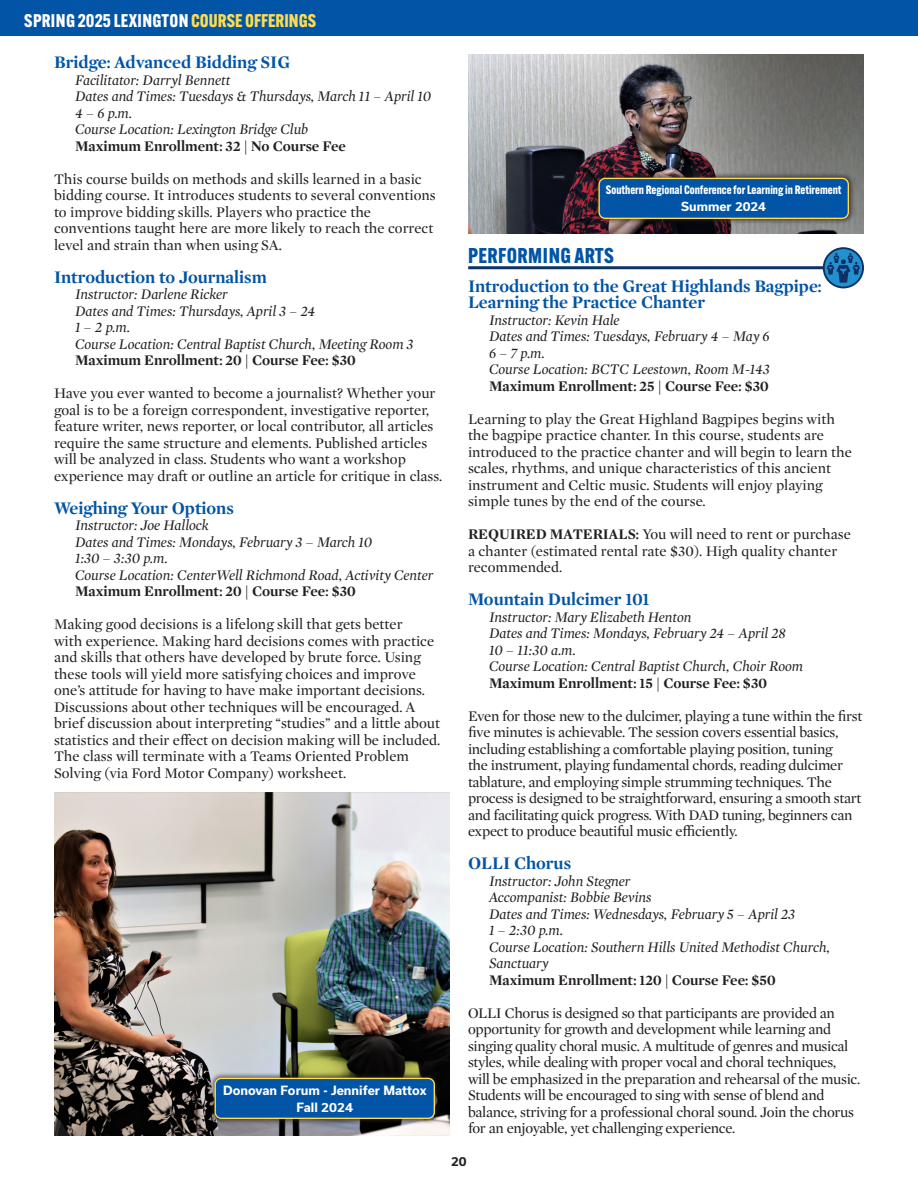
<style>
.page{position:relative;width:918px;height:1188px;background:#fff}
.page>*{position:absolute;margin:0;border:0;box-sizing:border-box;transform-origin:0 0}
.Course_Category{font:700 21px "Alternate Gothic ATF";letter-spacing:.02em;color:#0154a6}
.Course_Title{font:700 18px/16.5px "Mercury Display";color:#0154a6}
.t1{font:700 18px "Alternate Gothic ATF";color:#fff}
.Course_Description{font:15px/16.5px "Mercury Display";color:#231f20}
.Course_Title-2{font:15px/16.5px "Mercury Display";letter-spacing:-.02em;color:#231f20}
.Course_Info{font:italic 15px/16.5px "Mercury Display";color:#231f20}
.Course_Title-3{font:15px/16.5px "Mercury Display";color:#231f20}
.Course_Enrollment{font:700 15px "Mercury Display";color:#231f20}
.Inside_Caption{font:700 12.15px/17px "Usual";color:#fff;text-align:center}
.Inside_Caption-2{font:700 12px "Alternate Gothic ATF";color:#fff}
.Inside_Caption-3{font:700 12px "Usual";color:#fff}
.t2{font:700 12px "Usual";color:#231f20}
.s1{color:#ffdc4e}
.s2{font-weight:700}
</style>
<div class="page">
<div style="left:0;top:0;width:918px;height:36px;background:#0154a6"></div>
<hr style="left:468px;top:266px;width:393px;height:3px;background:#0d3166">
<img style="left:54px;top:792px;width:396px;height:344px">
<img style="left:468px;top:54px;width:396px;height:180px">
<svg style="left:823px;top:247px;width:41px;height:41px"></svg>
<div style="left:592px;top:172px;width:263px;height:53px;background:#231f20;opacity:.7"></div>
<div style="left:599px;top:178px;width:249px;height:40px;background:#0154a6;border-radius:6px"></div>
<div style="left:598px;top:178px;width:251px;height:41px;border:1px solid #ffdc4e;border-radius:6px"></div>
<div style="left:208px;top:1072px;width:233px;height:53px;background:#231f20;opacity:.7"></div>
<div style="left:215px;top:1078px;width:219px;height:40px;background:#0154a6;border-radius:6px"></div>
<div style="left:215px;top:1078px;width:220px;height:41px;border:1px solid #ffdc4e;border-radius:6px"></div>
<p class="t1" style="left:24px;top:9px;width:293px">SPRING 2025 LEXINGTON <span class="s1">COURSE OFFERINGS</span></p>
<p class="Course_Title" style="left:54px;top:53px;width:238px">Bridge: Advanced Bidding SIG</p>
<p class="Course_Info" style="left:75px;top:71px;width:157px">Facilitator: Darryl Bennett</p>
<p class="Course_Info" style="left:75px;top:88px;width:358px">Dates and Times: Tuesdays &amp; Thursdays, March 11 – April 10</p>
<p class="Course_Info" style="left:75px;top:104px;width:59px">4 – 6 p.m.</p>
<p class="Course_Info" style="left:75px;top:121px;width:235px">Course Location: Lexington Bridge Club</p>
<p class="Course_Enrollment" style="left:75px;top:135px;width:273px">Maximum Enrollment: 32 | No Course Fee</p>
<p class="Course_Description" style="left:54px;top:170px;width:383px">This course builds on methods and skills learned in a basic bidding course. It introduces students to several conventions to improve bidding skills. Players who practice the conventions taught here are more likely to reach the correct level and strain than when using SA.</p>
<p class="Course_Title" style="left:54px;top:268px;width:214px">Introduction to Journalism</p>
<p class="Course_Info" style="left:75px;top:286px;width:154px">Instructor: Darlene Ricker</p>
<p class="Course_Info" style="left:75px;top:302px;width:242px">Dates and Times: Thursdays, April 3 – 24</p>
<p class="Course_Info" style="left:75px;top:319px;width:56px">1 – 2 p.m.</p>
<p class="Course_Info" style="left:75px;top:335px;width:340px">Course Location: Central Baptist Church, Meeting Room 3</p>
<p class="Course_Enrollment" style="left:75px;top:349px;width:282px">Maximum Enrollment: 20 | Course Fee: $30</p>
<p class="Course_Description" style="left:54px;top:385px;width:390px">Have you ever wanted to become a journalist? Whether your goal is to be a foreign correspondent, investigative reporter, feature writer, news reporter, or local contributor, all articles require the same structure and elements. Published articles will be analyzed in class. Students who want a workshop experience may draft or outline an article for critique in class.</p>
<p class="Course_Title" style="left:54px;top:499px;width:181px">Weighing Your Options</p>
<p class="Course_Info" style="left:75px;top:517px;width:135px">Instructor: Joe Hallock</p>
<p class="Course_Info" style="left:75px;top:533px;width:299px">Dates and Times: Mondays, February 3 – March 10</p>
<p class="Course_Info" style="left:75px;top:550px;width:94px">1:30 – 3:30 p.m.</p>
<p class="Course_Info" style="left:75px;top:566px;width:360px">Course Location: CenterWell Richmond Road, Activity Center</p>
<p class="Course_Enrollment" style="left:75px;top:580px;width:282px">Maximum Enrollment: 20 | Course Fee: $30</p>
<p class="Course_Description" style="left:54px;top:616px;width:388px">Making good decisions is a lifelong skill that gets better<br>with experience. Making hard decisions comes with practice and skills that others have developed by brute force. Using these tools will yield more satisfying choices and improve one’s attitude for having to have make important decisions.<br>Discussions about other techniques will be encouraged. A brief discussion about interpreting “studies” and a little about statistics and their effect on decision making will be included.<br>The class will terminate with a Teams Oriented Problem Solving (via Ford Motor Company) worksheet.</p>
<p class="Inside_Caption" style="left:223px;top:1082px;width:205px">Donovan Forum - Jennifer Mattox<br>Fall 2024</p>
<p class="Inside_Caption-2" style="left:606px;top:183px;width:237px">Southern Regional Conference for Learning in Retirement</p>
<p class="Inside_Caption-3" style="left:681px;top:200px;width:86px">Summer 2024</p>
<p class="Course_Category" style="left:468px;top:243px;width:147px">PERFORMING ARTS</p>
<p class="Course_Title" style="left:468px;top:277px;width:355px">Introduction to the Great Highlands Bagpipe:<br>Learning the Practice Chanter</p>
<p class="Course_Info" style="left:489px;top:311px;width:132px">Instructor: Kevin Hale</p>
<p class="Course_Info" style="left:489px;top:327px;width:282px">Dates and Times: Tuesdays, February 4 – May 6</p>
<p class="Course_Info" style="left:489px;top:344px;width:57px">6 – 7 p.m.</p>
<p class="Course_Info" style="left:489px;top:360px;width:283px">Course Location: BCTC Leestown, Room M-143</p>
<p class="Course_Enrollment" style="left:489px;top:375px;width:281px">Maximum Enrollment: 25 | Course Fee: $30</p>
<p class="Course_Title-3" style="left:468px;top:410px;width:385px">Learning to play the Great Highland Bagpipes begins with the bagpipe practice chanter. In this course, students are introduced to the practice chanter and will begin to learn the scales, rhythms, and unique characteristics of this ancient instrument and Celtic music. Students will enjoy playing simple tunes by the end of the course.</p>
<p class="Course_Description" style="left:468px;top:525px;width:384px"><span class="s2">REQUIRED MATERIALS:</span> You will need to rent or purchase a chanter (estimated rental rate $30). High quality chanter recommended.</p>
<p class="Course_Title" style="left:468px;top:590px;width:183px">Mountain Dulcimer 101</p>
<p class="Course_Info" style="left:489px;top:608px;width:204px">Instructor: Mary Elizabeth Henton</p>
<p class="Course_Info" style="left:489px;top:624px;width:298px">Dates and Times: Mondays, February 24 – April 28</p>
<p class="Course_Info" style="left:489px;top:641px;width:88px">10 – 11:30 a.m.</p>
<p class="Course_Info" style="left:489px;top:657px;width:316px">Course Location: Central Baptist Church, Choir Room</p>
<p class="Course_Enrollment" style="left:489px;top:672px;width:279px">Maximum Enrollment: 15 | Course Fee: $30</p>
<p class="Course_Title-2" style="left:468px;top:707px;width:396px">Even for those new to the dulcimer, playing a tune within the first five minutes is achievable. The session covers essential basics, including establishing a comfortable playing position, tuning<br>the instrument, playing fundamental chords, reading dulcimer tablature, and employing simple strumming techniques. The process is designed to be straightforward, ensuring a smooth start and facilitating quick progress. With DAD tuning, beginners can expect to produce beautiful music efficiently.</p>
<p class="Course_Title" style="left:468px;top:854px;width:105px">OLLI Chorus</p>
<p class="Course_Info" style="left:489px;top:872px;width:143px">Instructor: John Stegner</p>
<p class="Course_Info" style="left:489px;top:888px;width:164px">Accompanist: Bobbie Bevins</p>
<p class="Course_Info" style="left:489px;top:905px;width:308px">Dates and Times: Wednesdays, February 5 – April 23</p>
<p class="Course_Info" style="left:489px;top:921px;width:76px">1 – 2:30 p.m.</p>
<p class="Course_Info" style="left:489px;top:938px;width:343px">Course Location: Southern Hills United Methodist Church,<br>Sanctuary</p>
<p class="Course_Enrollment" style="left:489px;top:969px;width:288px">Maximum Enrollment: 120 | Course Fee: $50</p>
<p class="Course_Title-2" style="left:468px;top:1004px;width:394px">OLLI Chorus is designed so that participants are provided an opportunity for growth and development while learning and singing quality choral music. A multitude of genres and musical styles, while dealing with proper vocal and choral techniques, will be emphasized in the preparation and rehearsal of the music.<br>Students will be encouraged to sing with sense of blend and balance, striving for a professional choral sound. Join the chorus for an enjoyable, yet challenging experience.</p>
<p class="t2" style="left:451px;top:1154px;width:17px">20</p>
</div>
